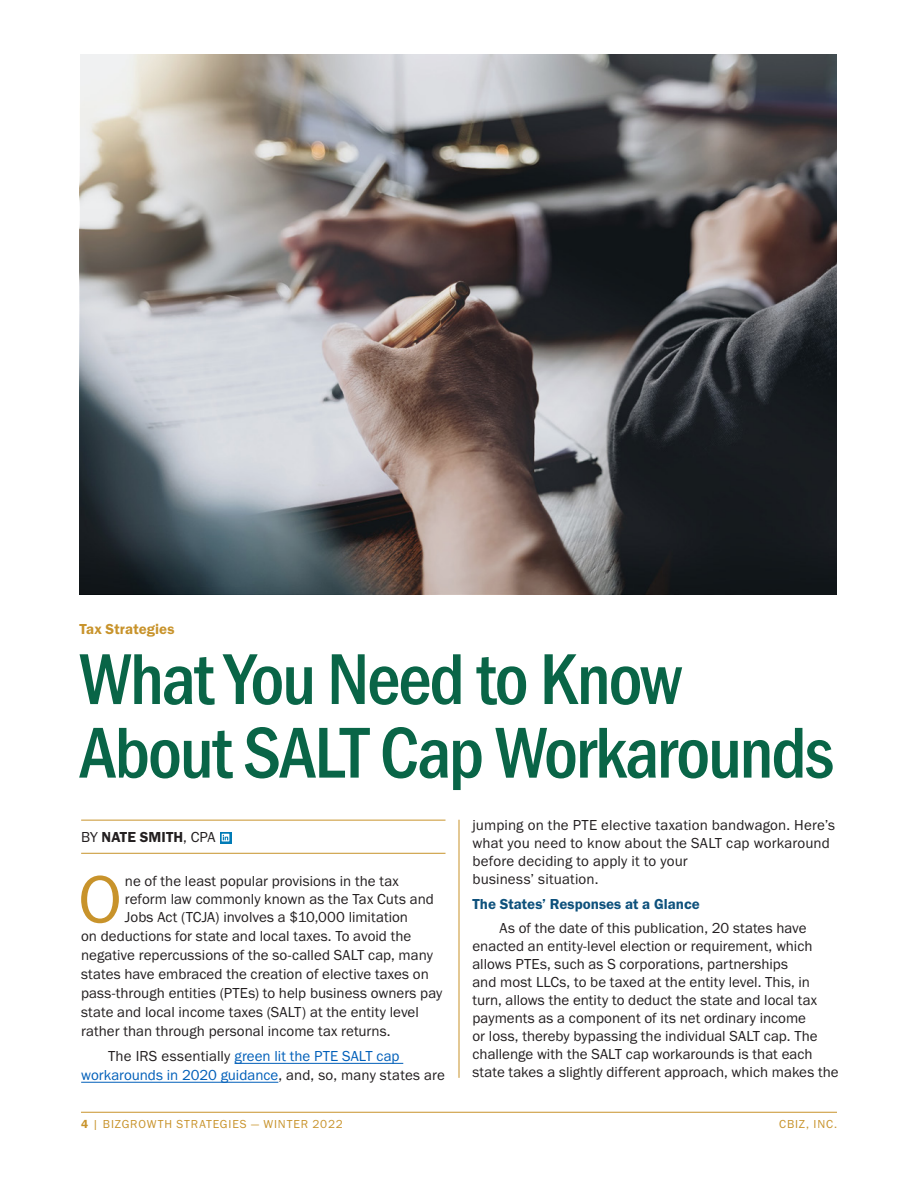
<style>
.page{position:relative;width:918px;height:1188px;background:#fff}
.page>*{position:absolute;margin:0;border:0;box-sizing:border-box;transform-origin:0 0}
.BGS_headline{font:500 74.55px/73.7px "Franklin Gothic URW Cond";letter-spacing:-.03em;color:#096547}
.No_Spacing{font:69px "Franklin Gothic URW Boo";color:#c8932b}
.No_Spacing-2{font:15px/18px "Franklin Gothic URW Boo";color:#231f20}
.No_Spacing-3{font:15px/18.9px "Franklin Gothic URW Boo";letter-spacing:.005em;color:#005fb9}
.BGS_blue_subhead{font:15px "Franklin Gothic URW Dem";color:#0e517c}
.BGS_byline{font:15px "Franklin Gothic URW Dem";letter-spacing:.01em;color:#231f20}
.t1{font:15px "Franklin Gothic URW Dem";letter-spacing:.005em;color:#c8932b}
.t2{font:12px "Franklin Gothic URW Boo";letter-spacing:.07em;color:#c8932b}
.s1{font-family:"Franklin Gothic URW Boo"}
.s2{color:#231f20}
.s3{font-family:"Franklin Gothic URW Dem"}
</style>
<div class="page">
<img style="left:80px;top:54px;width:757px;height:541px">
<hr style="left:81px;top:1112px;width:756px;height:1px;background:#c8932b">
<hr style="left:81px;top:820px;width:365px;height:1px;background:#c8932b">
<hr style="left:81px;top:853px;width:365px;height:1px;background:#c8932b">
<hr style="left:235px;top:1063px;width:168px;height:1px;background:#005fb9">
<hr style="left:81px;top:1082px;width:197px;height:1px;background:#005fb9">
<svg style="left:220px;top:832px;width:12px;height:12px"></svg>
<svg style="left:222px;top:834px;width:7px;height:7px"></svg>
<svg style="left:223px;top:835px;width:5px;height:5px"></svg>
<hr style="left:459px;top:820px;width:1px;height:258px;background:#c8932b">
<p class="t1" style="left:79px;top:620px;width:97px">Tax Strategies</p>
<p class="BGS_headline" style="left:79px;top:637px;width:756px">What You Need to Know<br>About SALT Cap Workarounds</p>
<p class="BGS_byline" style="left:81px;top:828px;width:136px"><span class="s1">BY</span> NATE SMITH<span class="s1">, CPA</span></p>
<p class="No_Spacing" style="left:78px;top:857px;width:45px">O</p>
<p class="No_Spacing-2" style="left:125px;top:872px;width:275px">ne of the least popular provisions in the tax</p>
<p class="No_Spacing-2" style="left:125px;top:890px;width:311px">reform law commonly known as the Tax Cuts and</p>
<p class="No_Spacing-2" style="left:125px;top:908px;width:285px">Jobs Act (TCJA) involves a $10,000 limitation</p>
<p class="No_Spacing-2" style="left:81px;top:927px;width:332px">on deductions for state and local taxes. To avoid the</p>
<p class="No_Spacing-2" style="left:81px;top:946px;width:353px">negative repercussions of the so-called SALT cap, many</p>
<p class="No_Spacing-2" style="left:81px;top:965px;width:349px">states have embraced the creation of elective taxes on</p>
<p class="No_Spacing-2" style="left:81px;top:984px;width:363px">pass-through entities (PTEs) to help business owners pay</p>
<p class="No_Spacing-2" style="left:81px;top:1003px;width:339px">state and local income taxes (SALT) at the entity level</p>
<p class="No_Spacing-2" style="left:81px;top:1021px;width:311px">rather than through personal income tax returns.</p>
<p class="No_Spacing-3" style="left:81px;top:1046px;width:365px;text-indent:27px"><span class="s2">The IRS essentially</span> green lit the PTE SALT cap workarounds in 2020 guidance<span class="s2">, and, so, many states are</span></p>
<p class="No_Spacing-2" style="left:472px;top:816px;width:364px">jumping on the PTE elective taxation bandwagon. Here’s what you need to know about the SALT cap workaround before deciding to apply it to your<br>business’ situation.</p>
<p class="BGS_blue_subhead" style="left:472px;top:895px;width:229px">The States’ Responses at a Glance</p>
<p class="No_Spacing-2" style="left:472px;top:919px;width:368px;text-indent:27px">As of the date of this publication, 20 states have enacted an entity-level election or requirement, which allows PTEs, such as S corporations, partnerships<br>and most LLCs, to be taxed at the entity level. This, in turn, allows the entity to deduct the state and local tax payments as a component of its net ordinary income<br>or loss, thereby bypassing the individual SALT cap. The challenge with the SALT cap workarounds is that each state takes a slightly different approach, which makes the</p>
<p class="t2" style="left:81px;top:1117px;width:263px"><span class="s3">4</span> | BIZGROWTH STRATEGIES — WINTER 2022</p>
<p class="t2" style="left:779px;top:1117px;width:59px">CBIZ, INC.</p>
</div>
